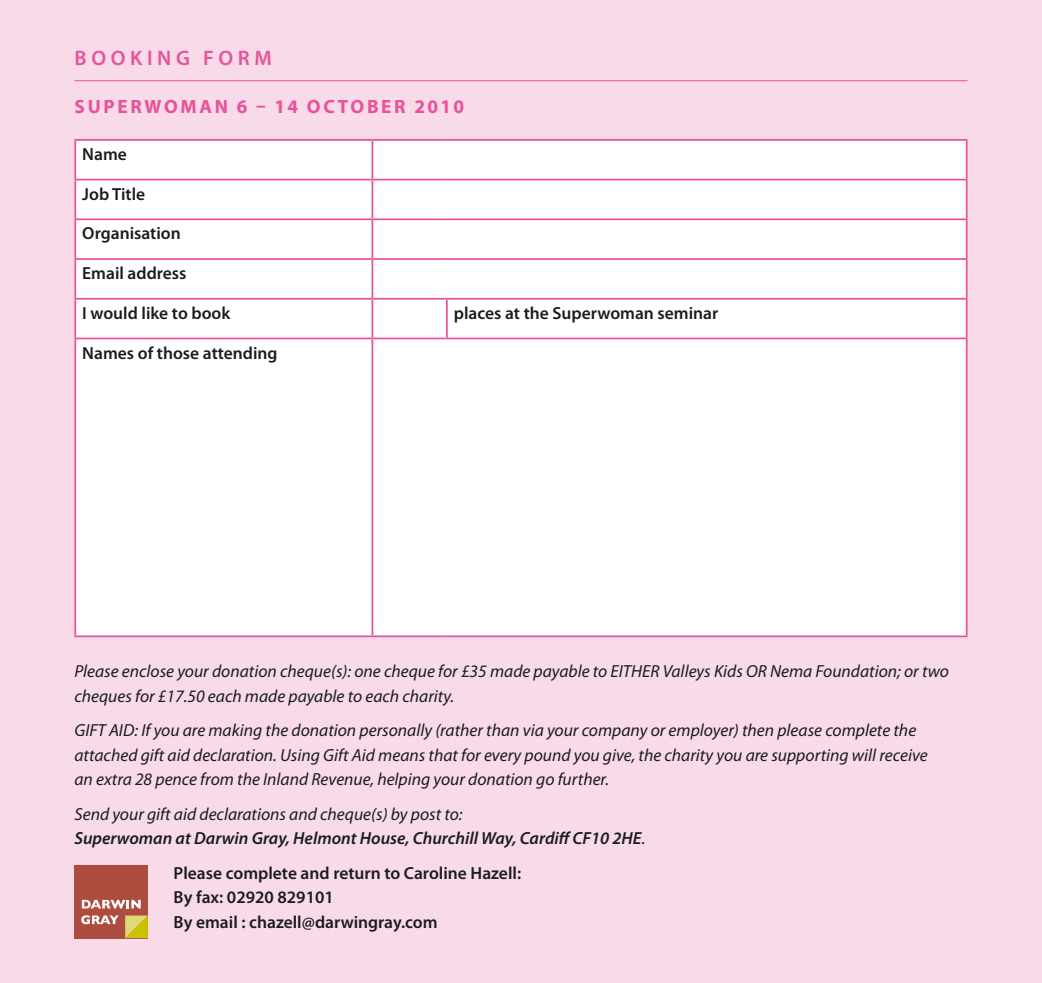
<style>
.page{position:relative;width:1042px;height:983px;background:#fff}
.page>*{position:absolute;margin:0;border:0;box-sizing:border-box;transform-origin:0 0}
.t1{font:600 21px "Myriad Pro";letter-spacing:.22em;color:#e8529a}
.t2{font:700 19.25px "Myriad Pro";letter-spacing:.14em;color:#e8529a}
.t3{font:italic 17.5px/24.5px "Myriad Pro";color:#1b1c20}
.t4{font:600 17.5px/24.5px "Myriad Pro";color:#1b1c20}
.t5{font:italic 600 17.5px/24.5px "Myriad Pro";color:#1b1c20}
.s1{font-weight:400}
</style>
<div class="page">
<div style="left:0;top:0;width:1042px;height:982px;background:#f8dae8"></div>
<hr style="left:74px;top:80px;width:893px;height:1px;background:#e8529a">
<div style="left:76px;top:141px;width:890px;height:494px;background:#fff"></div>
<hr style="left:74px;top:139px;width:298px;height:2px;background:#e8529a">
<hr style="left:74px;top:141px;width:2px;height:38px;background:#e8529a">
<hr style="left:372px;top:139px;width:75px;height:2px;background:#e8529a">
<hr style="left:371px;top:141px;width:2px;height:38px;background:#e8529a">
<hr style="left:447px;top:139px;width:520px;height:2px;background:#e8529a">
<hr style="left:966px;top:141px;width:1px;height:38px;background:#e8529a">
<hr style="left:74px;top:179px;width:298px;height:1px;background:#e8529a">
<hr style="left:74px;top:180px;width:2px;height:38px;background:#e8529a">
<hr style="left:372px;top:179px;width:75px;height:1px;background:#e8529a">
<hr style="left:371px;top:180px;width:2px;height:38px;background:#e8529a">
<hr style="left:447px;top:179px;width:520px;height:1px;background:#e8529a">
<hr style="left:966px;top:180px;width:1px;height:38px;background:#e8529a">
<hr style="left:74px;top:218px;width:298px;height:2px;background:#e8529a">
<hr style="left:74px;top:220px;width:2px;height:38px;background:#e8529a">
<hr style="left:372px;top:218px;width:75px;height:2px;background:#e8529a">
<hr style="left:371px;top:220px;width:2px;height:38px;background:#e8529a">
<hr style="left:447px;top:218px;width:520px;height:2px;background:#e8529a">
<hr style="left:966px;top:220px;width:1px;height:38px;background:#e8529a">
<hr style="left:74px;top:258px;width:298px;height:2px;background:#e8529a">
<hr style="left:74px;top:260px;width:2px;height:38px;background:#e8529a">
<hr style="left:372px;top:258px;width:75px;height:2px;background:#e8529a">
<hr style="left:371px;top:260px;width:2px;height:38px;background:#e8529a">
<hr style="left:447px;top:258px;width:520px;height:2px;background:#e8529a">
<hr style="left:966px;top:260px;width:1px;height:38px;background:#e8529a">
<hr style="left:74px;top:298px;width:298px;height:1px;background:#e8529a">
<hr style="left:74px;top:299px;width:2px;height:38px;background:#e8529a">
<hr style="left:372px;top:298px;width:75px;height:1px;background:#e8529a">
<hr style="left:371px;top:299px;width:2px;height:38px;background:#e8529a">
<hr style="left:447px;top:298px;width:520px;height:1px;background:#e8529a">
<hr style="left:446px;top:299px;width:2px;height:38px;background:#e8529a">
<hr style="left:966px;top:299px;width:1px;height:38px;background:#e8529a">
<hr style="left:74px;top:337px;width:298px;height:2px;background:#e8529a">
<hr style="left:74px;top:339px;width:2px;height:296px;background:#e8529a">
<hr style="left:372px;top:337px;width:75px;height:2px;background:#e8529a">
<hr style="left:371px;top:339px;width:2px;height:296px;background:#e8529a">
<hr style="left:447px;top:337px;width:520px;height:2px;background:#e8529a">
<hr style="left:966px;top:339px;width:1px;height:296px;background:#e8529a">
<hr style="left:74px;top:635px;width:298px;height:2px;background:#e8529a">
<hr style="left:372px;top:635px;width:75px;height:2px;background:#e8529a">
<hr style="left:447px;top:635px;width:520px;height:2px;background:#e8529a">
<div style="left:75px;top:864px;width:73px;height:73px;background:#ac4d40"></div>
<svg style="left:82px;top:899px;width:59px;height:9px"></svg>
<svg style="left:81px;top:915px;width:38px;height:8px"></svg>
<svg style="left:125px;top:915px;width:23px;height:22px"></svg>
<p class="t1" style="left:75px;top:45px;width:199px">Booking F orm</p>
<p class="t2" style="left:75px;top:94px;width:391px">SUPERWOMAN 6 – 14 OCTOBER 2010</p>
<p class="t4" style="left:82px;top:141px;width:46px">Name</p>
<p class="t4" style="left:82px;top:181px;width:64px">Job Title</p>
<p class="t4" style="left:82px;top:221px;width:100px">Organisation</p>
<p class="t4" style="left:82px;top:260px;width:106px">Email address</p>
<p class="t4" style="left:82px;top:300px;width:150px">I would like to book</p>
<p class="t4" style="left:454px;top:300px;width:266px">places at the Superwoman seminar</p>
<p class="t4" style="left:82px;top:340px;width:197px">Names of those attending</p>
<p class="t3" style="left:74px;top:658px;width:876px">Please enclose your donation cheque(s): one cheque for £35 made payable to EITHER Valleys Kids OR Nema Foundation; or two cheques for £17.50 each made payable to each charity.</p>
<p class="t3" style="left:74px;top:717px;width:855px">GIFT AID: If you are making the donation personally (rather than via your company or employer) then please complete the attached gift aid declaration. Using Gift Aid means that for every pound you give, the charity you are supporting will receive an extra 28 pence from the Inland Revenue, helping your donation go further.</p>
<p class="t5" style="left:74px;top:801px;width:572px"><span class="s1">Send your gift aid declarations and cheque(s) by post to:<br></span>Superwoman at Darwin Gray, Helmont House, Churchill Way, Cardiff CF10 2HE<span class="s1">.</span></p>
<p class="t4" style="left:174px;top:860px;width:349px">Please complete and return to Caroline Hazell:<br>By fax: 02920 829101<br>By email : chazell@darwingray.com</p>
</div>
